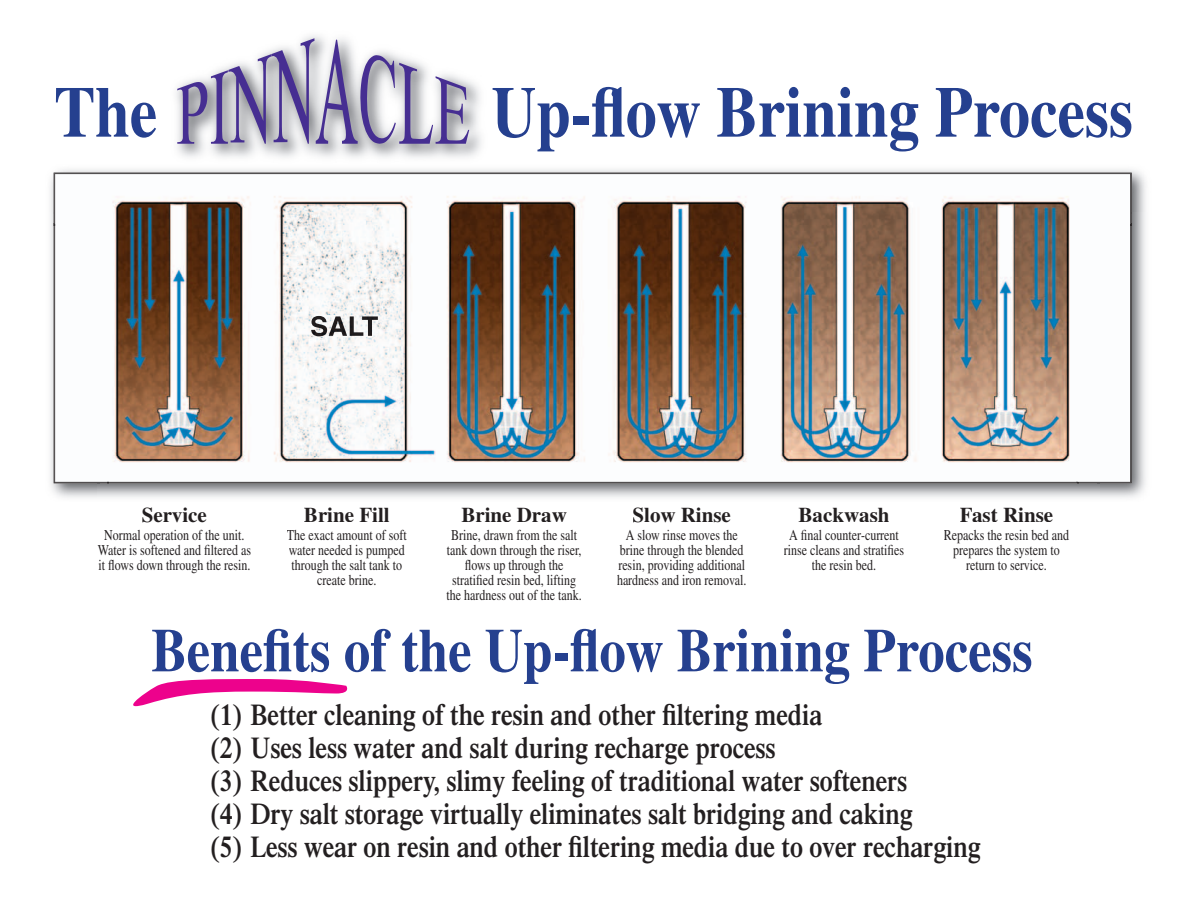
<style>
.page{position:relative;width:1188px;height:918px;background:#fff}
.page>*{position:absolute;margin:0;border:0;box-sizing:border-box;transform-origin:0 0}
.t1{font:700 72px "Times";color:#25408f;scale:.86 1}
.t2{font:700 61.5px "Times";color:#25408f;scale:.86 1}
.t3{font:600 30px/33px "Times";color:#231f20;scale:.86 1}
.t4{font:700 21px "Times";color:#231f20}
.t5{font:15px/15px "Times";color:#231f20;text-align:center;scale:.8 1}
</style>
<div class="page">
<img style="left:50px;top:169px;width:1096px;height:43px">
<img style="left:50px;top:212px;width:48px;height:286px">
<img style="left:1099px;top:212px;width:47px;height:286px">
<img style="left:98px;top:483px;width:1001px;height:15px">
<img style="left:114px;top:225px;width:956px;height:205px">
<img style="left:1078px;top:224px;width:54px;height:259px">
<img style="left:54px;top:173px;width:1077px;height:52px">
<img style="left:54px;top:225px;width:54px;height:257px">
<img style="left:1078px;top:225px;width:53px;height:257px">
<img style="left:108px;top:430px;width:970px;height:52px">
<svg style="left:177px;top:38px;width:292px;height:106px"></svg>
<svg style="left:133px;top:679px;width:215px;height:28px"></svg>
<img style="left:311px;top:316px;width:67px;height:20px">
<h1 class="t1" style="left:54px;top:69px;width:122px">The</h1>
<h1 class="t1" style="left:492px;top:69px;width:747px">Up-flow Brining Process</h1>
<h3 class="t4" style="left:142px;top:502px;width:67px">Service</h3>
<p class="t5" style="left:98px;top:527px;width:193px">Normal operation of the unit.<br>Water is softened and filtered as it flows down through the resin.</p>
<h3 class="t4" style="left:304px;top:502px;width:87px">Brine Fill</h3>
<p class="t5" style="left:287px;top:527px;width:151px">The exact amount of soft water needed is pumped through the salt tank to create brine.</p>
<h3 class="t4" style="left:461px;top:502px;width:107px">Brine Draw</h3>
<p class="t5" style="left:446px;top:527px;width:171px">Brine, drawn from the salt tank down through the riser, flows up through the stratified resin bed, lifting the hardness out of the tank.</p>
<h3 class="t4" style="left:633px;top:502px;width:100px">Slow Rinse</h3>
<p class="t5" style="left:617px;top:527px;width:163px">A slow rinse moves the brine through the blended resin, providing additional hardness and iron removal.</p>
<h3 class="t4" style="left:799px;top:502px;width:93px">Backwash</h3>
<p class="t5" style="left:784px;top:527px;width:152px">A final counter-current rinse cleans and stratifies the resin bed.</p>
<h3 class="t4" style="left:960px;top:502px;width:95px">Fast Rinse</h3>
<p class="t5" style="left:944px;top:527px;width:158px">Repacks the resin bed and prepares the system to return to service.</p>
<h2 class="t2" style="left:151px;top:614px;width:1026px">Benefits of the Up-flow Brining Process</h2>
<p class="t3" style="left:211px;top:697px;width:896px">(1) Better cleaning of the resin and other filtering media<br>(2) Uses less water and salt during recharge process<br>(3) Reduces slippery, slimy feeling of traditional water softeners<br>(4) Dry salt storage virtually eliminates salt bridging and caking<br>(5) Less wear on resin and other filtering media due to over recharging</p>
</div>
